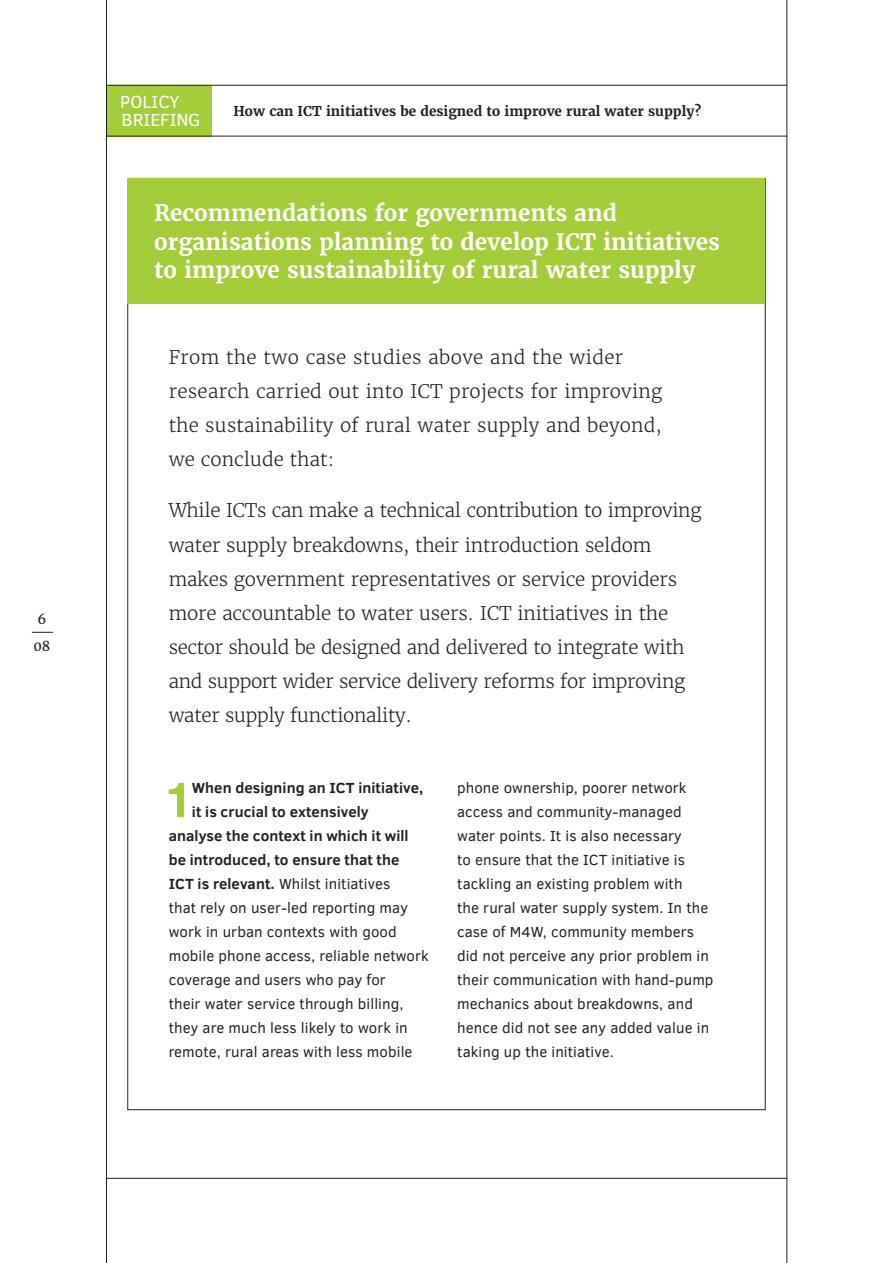
<style>
.page{position:relative;width:893px;height:1263px;background:#fff}
.page>*{position:absolute;margin:0;border:0;box-sizing:border-box;transform-origin:0 0}
.t1{font:700 50.55px "Clear Sans";color:#a3cd39}
.t2{font:700 22.5px/28.5px "Merriweather";color:#fff}
.t3{font:300 18.75px/34px "Merriweather";letter-spacing:-.01em;color:#231f20}
.t4{font:300 18.75px/34.2px "Merriweather";letter-spacing:.01em;color:#231f20}
.t5{font:18px/17.4px "Clear Sans";color:#fff}
.t6{font:15px/24px "Clear Sans";letter-spacing:.005em;color:#231f20}
.t7{font:700 15px "Clear Sans";letter-spacing:.005em;color:#231f20}
.t8{font:700 13.5px "Merriweather";color:#231f20}
.t9{font:13.5px/27px "Merriweather";color:#231f20;text-align:center}
.s1{font-weight:700}
</style>
<div class="page">
<div style="left:107px;top:85px;width:105px;height:51px;background:#a3cd39"></div>
<svg style="left:32px;top:632px;width:21px;height:1px"></svg>
<hr style="left:106px;top:0;width:1px;height:1263px;background:#231f20">
<hr style="left:106px;top:85px;width:681px;height:1px;background:#231f20">
<hr style="left:106px;top:136px;width:681px;height:1px;background:#231f20">
<hr style="left:787px;top:0;width:1px;height:1263px;background:#231f20">
<hr style="left:106px;top:1178px;width:681px;height:1px;background:#231f20">
<div style="left:128px;top:179px;width:637px;height:125px;background:#a3cd39"></div>
<p class="t9" style="left:33px;top:606px;width:19px">6<br>08</p>
<p class="t5" style="left:120px;top:93px;width:82px">POLICY<br>BRIEFING</p>
<p class="t8" style="left:233px;top:102px;width:469px">How can ICT initiatives be designed to improve rural water supply?</p>
<h2 class="t2" style="left:154px;top:199px;width:567px">Recommendations for governments and organisations planning to develop ICT initiatives to improve sustainability of rural water supply</h2>
<p class="t4" style="left:169px;top:340px;width:495px">From the two case studies above and the wider research carried out into ICT projects for improving the sustainability of rural water supply and beyond, we conclude that:</p>
<p class="t3" style="left:169px;top:494px;width:534px">While ICTs can make a technical contribution to improving water supply breakdowns, their introduction seldom makes government representatives or service providers more accountable to water users. ICT initiatives in the sector should be designed and delivered to integrate with and support wider service delivery reforms for improving water supply functionality.</p>
<h1 class="t1" style="left:163px;top:762px;width:33px">1</h1>
<p class="t7" style="left:192px;top:777px;width:233px">When designing an ICT initiative,</p>
<p class="t7" style="left:192px;top:801px;width:178px">it is crucial to extensively</p>
<p class="t7" style="left:169px;top:825px;width:241px">analyse the context in which it will</p>
<p class="t7" style="left:169px;top:849px;width:232px">be introduced, to ensure that the</p>
<p class="t6" style="left:169px;top:872px;width:223px"><span class="s1">ICT is relevant.</span> Whilst initiatives</p>
<p class="t6" style="left:169px;top:896px;width:241px">that rely on user-led reporting may</p>
<p class="t6" style="left:169px;top:920px;width:230px">work in urban contexts with good</p>
<p class="t6" style="left:169px;top:944px;width:262px">mobile phone access, reliable network</p>
<p class="t6" style="left:169px;top:968px;width:219px">coverage and users who pay for</p>
<p class="t6" style="left:169px;top:992px;width:236px">their water service through billing,</p>
<p class="t6" style="left:169px;top:1016px;width:241px">they are much less likely to work in</p>
<p class="t6" style="left:169px;top:1040px;width:245px">remote, rural areas with less mobile</p>
<p class="t6" style="left:457px;top:776px;width:258px">phone ownership, poorer network access and community-managed water points. It is also necessary<br>to ensure that the ICT initiative is tackling an existing problem with<br>the rural water supply system. In the case of M4W, community members did not perceive any prior problem in their communication with hand-pump mechanics about breakdowns, and hence did not see any added value in taking up the initiative.</p>
</div>
